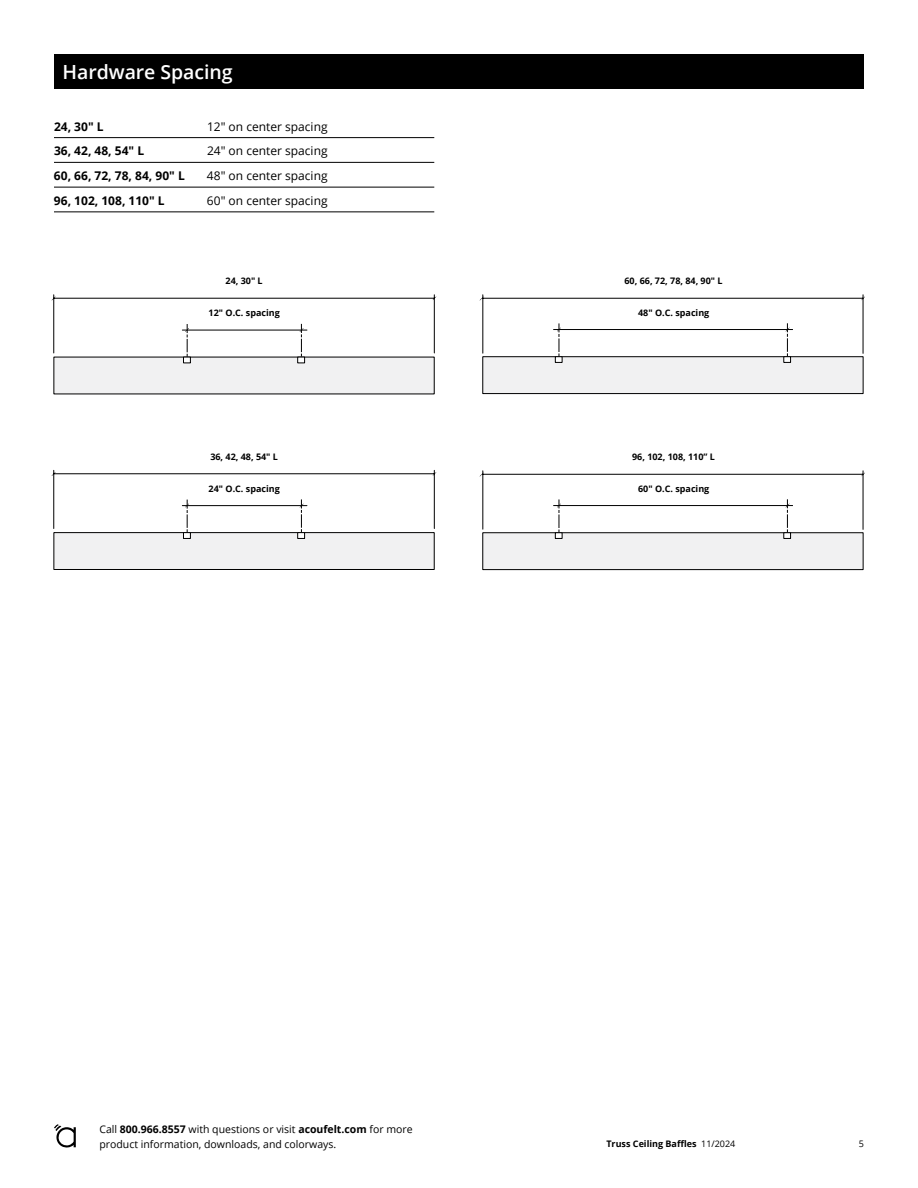
<style>
.page{position:relative;width:918px;height:1188px;background:#fff}
.page>*{position:absolute;margin:0;border:0;box-sizing:border-box;transform-origin:0 0}
.t1{font:600 19.5px "Open Sans";letter-spacing:-.005em;color:#fff}
.t2{font:12px "Open Sans";color:#000}
.t3{font:700 12px "Open Sans";color:#000}
.t4{font:10.5px/15px "Open Sans";color:#000}
.t5{font:700 9px "Open Sans";color:#000}
.t6{font:9px "Open Sans";color:#000}
.s1{font-weight:700}
.s2{font-weight:400}
</style>
<div class="page">
<svg style="left:54px;top:1124px;width:22px;height:24px"></svg>
<div style="left:483px;top:533px;width:380px;height:37px;background:#f1f1f2"></div>
<div style="left:483px;top:533px;width:380px;height:37px;border:1px solid #000"></div>
<div style="left:54px;top:54px;width:810px;height:34px;background:#000"></div>
<hr style="left:54px;top:137px;width:380px;height:1px;background:#000">
<hr style="left:54px;top:162px;width:380px;height:1px;background:#000">
<hr style="left:54px;top:187px;width:380px;height:1px;background:#000">
<hr style="left:54px;top:212px;width:380px;height:1px;background:#000">
<div style="left:54px;top:533px;width:380px;height:36px;background:#f1f1f2"></div>
<div style="left:54px;top:532px;width:380px;height:38px;border:1px solid #000"></div>
<div style="left:54px;top:357px;width:380px;height:37px;background:#f1f1f2"></div>
<svg style="left:297px;top:357px;width:8px;height:6px"></svg>
<svg style="left:183px;top:357px;width:8px;height:6px"></svg>
<hr style="left:434px;top:295px;width:1px;height:58px;background:#000">
<hr style="left:54px;top:295px;width:1px;height:58px;background:#000">
<hr style="left:54px;top:298px;width:380px;height:1px;background:#000">
<hr style="left:182px;top:330px;width:125px;height:1px;background:#000">
<svg style="left:185px;top:324px;width:4px;height:33px"></svg>
<svg style="left:300px;top:324px;width:4px;height:33px"></svg>
<div style="left:297px;top:532px;width:8px;height:7px;background:#fff;border:1px solid #000"></div>
<div style="left:183px;top:532px;width:8px;height:7px;background:#fff;border:1px solid #000"></div>
<hr style="left:434px;top:470px;width:1px;height:59px;background:#000">
<hr style="left:54px;top:470px;width:1px;height:59px;background:#000">
<hr style="left:54px;top:474px;width:380px;height:1px;background:#000">
<svg style="left:52px;top:472px;width:4px;height:4px"></svg>
<hr style="left:182px;top:505px;width:125px;height:1px;background:#000">
<svg style="left:185px;top:500px;width:4px;height:32px"></svg>
<svg style="left:300px;top:499px;width:4px;height:33px"></svg>
<div style="left:483px;top:357px;width:380px;height:37px;background:#f1f1f2"></div>
<div style="left:483px;top:357px;width:380px;height:37px;border:1px solid #000"></div>
<hr style="left:863px;top:295px;width:1px;height:58px;background:#000">
<hr style="left:483px;top:295px;width:1px;height:58px;background:#000">
<hr style="left:483px;top:298px;width:380px;height:1px;background:#000">
<svg style="left:555px;top:357px;width:7px;height:6px"></svg>
<svg style="left:784px;top:357px;width:7px;height:6px"></svg>
<svg style="left:557px;top:323px;width:4px;height:34px"></svg>
<hr style="left:553px;top:329px;width:240px;height:1px;background:#000">
<svg style="left:786px;top:323px;width:4px;height:33px"></svg>
<hr style="left:863px;top:471px;width:1px;height:58px;background:#000">
<hr style="left:483px;top:471px;width:1px;height:58px;background:#000">
<hr style="left:483px;top:474px;width:380px;height:1px;background:#000">
<svg style="left:555px;top:533px;width:7px;height:6px"></svg>
<svg style="left:784px;top:533px;width:7px;height:6px"></svg>
<svg style="left:557px;top:499px;width:4px;height:34px"></svg>
<hr style="left:553px;top:505px;width:240px;height:1px;background:#000">
<svg style="left:786px;top:499px;width:4px;height:33px"></svg>
<h1 class="t1" style="left:63px;top:58px;width:171px">Hardware Spacing</h1>
<h2 class="t3" style="left:54px;top:118px;width:51px">24, 30" L</h2>
<h2 class="t2" style="left:207px;top:118px;width:122px">12" on center spacing</h2>
<h2 class="t3" style="left:54px;top:143px;width:92px">36, 42, 48, 54" L</h2>
<h2 class="t2" style="left:207px;top:143px;width:122px">24" on center spacing</h2>
<h2 class="t3" style="left:54px;top:167px;width:132px">60, 66, 72, 78, 84, 90" L</h2>
<h2 class="t2" style="left:207px;top:168px;width:122px">48" on center spacing</h2>
<h2 class="t3" style="left:54px;top:192px;width:112px">96, 102, 108, 110" L</h2>
<h2 class="t2" style="left:207px;top:192px;width:122px">60" on center spacing</h2>
<p class="t5" style="left:226px;top:275px;width:39px">24, 30" L</p>
<p class="t5" style="left:209px;top:307px;width:73px">12" O.C. spacing</p>
<p class="t5" style="left:210px;top:450px;width:69px">36, 42, 48, 54" L</p>
<p class="t5" style="left:209px;top:482px;width:73px">24" O.C. spacing</p>
<p class="t5" style="left:625px;top:275px;width:100px">60, 66, 72, 78, 84, 90" L</p>
<p class="t5" style="left:638px;top:306px;width:73px">48" O.C. spacing</p>
<p class="t5" style="left:632px;top:451px;width:84px">96, 102, 108, 110” L</p>
<p class="t5" style="left:638px;top:482px;width:73px">60" O.C. spacing</p>
<p class="t4" style="left:99px;top:1121px;width:315px">Call <span class="s1">800.966.8557</span> with questions or visit <span class="s1">acoufelt.com</span> for more product information, downloads, and colorways.</p>
<p class="t5" style="left:606px;top:1138px;width:130px">Truss Ceiling Baffles <span class="s2">11/2024</span></p>
<p class="t6" style="left:859px;top:1138px;width:7px">5</p>
</div>
